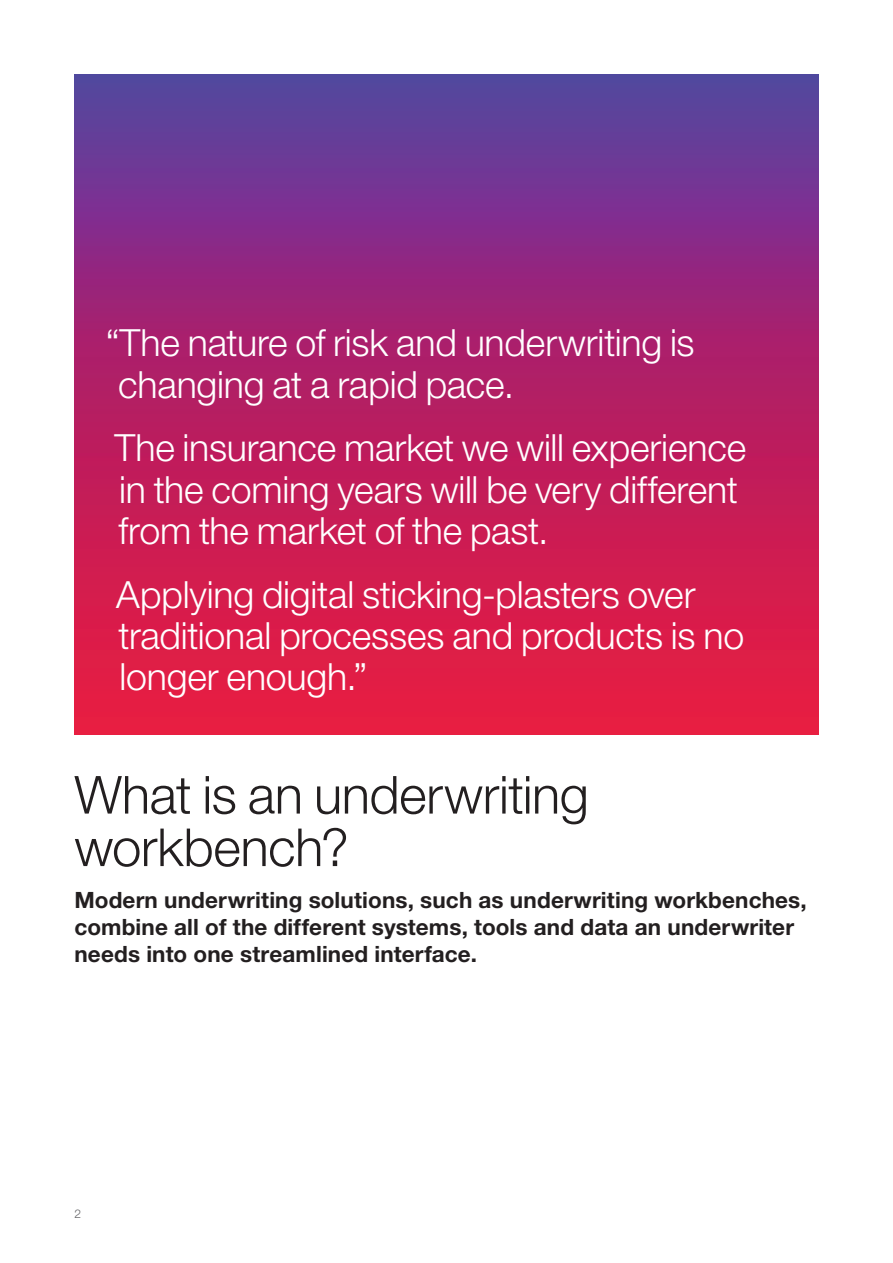
<style>
.page{position:relative;width:893px;height:1263px;background:#fff}
.page>*{position:absolute;margin:0;border:0;box-sizing:border-box;transform-origin:0 0}
.t1{font:300 52.5px/52.5px "Helvetica Neue LT Pro";letter-spacing:-.005em;color:#231f20}
.t2{font:300 37.5px/41.2px "Helvetica Neue LT Pro";letter-spacing:-.005em;color:#fff}
.t3{font:700 22.5px/27px "Helvetica Neue LT Pro";letter-spacing:.005em;color:#231f20}
.t4{font:300 12px "Helvetica Neue LT Pro";color:#636366}
</style>
<div class="page">
<svg style="left:74px;top:74px;width:745px;height:661px;background:#ab256a"></svg>
<p class="t2" style="left:118px;top:322px;width:578px;text-indent:-12px">“The nature of risk and underwriting is changing at a rapid pace.</p>
<p class="t2" style="left:114px;top:427px;width:633px">The insurance market we will experience in the coming years will be very different from the market of the past.</p>
<p class="t2" style="left:116px;top:573px;width:629px">Applying digital sticking-plasters over traditional processes and products is no longer enough.”</p>
<h1 class="t1" style="left:74px;top:767px;width:516px">What is an underwriting workbench?</h1>
<p class="t3" style="left:74px;top:886px;width:734px">Modern underwriting solutions, such as underwriting workbenches, combine all of the different systems, tools and data an underwriter needs into one streamlined interface.</p>
<p class="t4" style="left:74px;top:1207px;width:8px">2</p>
</div>
